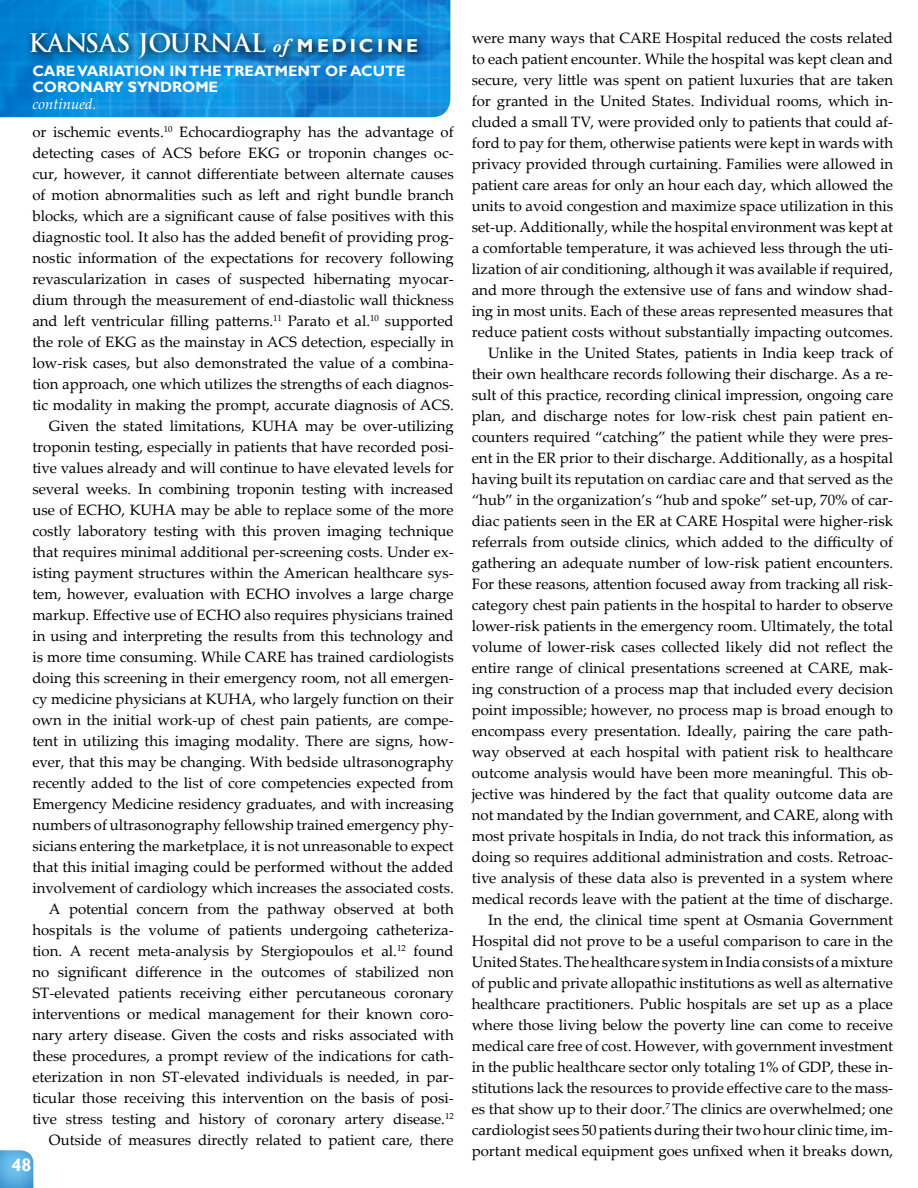
<style>
.page{position:relative;width:918px;height:1188px;background:#fff}
.page>*{position:absolute;margin:0;border:0;box-sizing:border-box;transform-origin:0 0}
.t1{font:700 24.9px "Trajan Pro";color:#fff}
.t2{font:700 18px "Gill Sans";color:#fff}
.t3{font:15px/21px "Palatino Linotype";color:#000;text-align:right}
.t4{font:700 15px/16.5px "Gill Sans";color:#fff}
.s1{font-family:"Adobe Garamond Pro";font-style:italic;font-size:18.75px}
.s2{font-family:"Gill Sans";font-size:18.75px}
.s3{font-style:italic;color:#fff}
</style>
<div class="page">
<img style="left:0;top:0;width:450px;height:117px">
<svg style="left:0;top:1150px;width:34px;height:38px"></svg>
<svg style="left:26px;top:27px;width:402px;height:41px;background:#107abd"></svg>
<h1 class="t1" style="left:28px;top:28px;width:391px">KANSAS JOURNAL <span class="s1">of</span> <span class="s2">M EDIC I N E</span></h1>
<p class="t4" style="left:32px;top:63px;width:375px">CARE VARIATION IN THE TREATMENT OF ACUTE<br>CORONARY SYNDROME</p>
<p class="t3" style="left:32px;top:89px;width:423px;line-height:28.5px;text-align:left"><span class="s3">continued.<br></span>or ischemic events.<sup>10</sup> Echocardiography has the advantage of</p>
<p class="t3" style="left:32px;top:142px;width:423px">detecting cases of ACS before EKG or troponin changes oc&shy;cur, however, it cannot differentiate between alternate causes of motion abnormalities such as left and right bundle branch blocks, which are a significant cause of false positives with this diagnostic tool. It also has the added benefit of providing prog&shy;nostic information of the expectations for recovery following revascularization in cases of suspected hibernating myocar&shy;dium through the measurement of end-diastolic wall thickness and left ventricular filling patterns.<sup>11</sup> Parato et al.<sup>10</sup> supported the role of EKG as the mainstay in ACS detection, especially in low-risk cases, but also demonstrated the value of a combina&shy;tion approach, one which utilizes the strengths of each diagnos&shy;tic modality in making the prompt, accurate diagnosis of ACS.<br>Given the stated limitations, KUHA may be over-utilizing troponin testing, especially in patients that have recorded posi&shy;tive values already and will continue to have elevated levels for several weeks. In combining troponin testing with increased use of ECHO, KUHA may be able to replace some of the more costly laboratory testing with this proven imaging technique that requires minimal additional per-screening costs. Under ex&shy;isting payment structures within the American healthcare sys&shy;tem, however, evaluation with ECHO involves a large charge markup. Effective use of ECHO also requires physicians trained in using and interpreting the results from this technology and is more time consuming. While CARE has trained cardiologists doing this screening in their emergency room, not all emergen&shy;cy medicine physicians at KUHA, who largely function on their own in the initial work-up of chest pain patients, are compe&shy;tent in utilizing this imaging modality. There are signs, how&shy;ever, that this may be changing. With bedside ultrasonography recently added to the list of core competencies expected from Emergency Medicine residency graduates, and with increasing numbers of ultrasonography fellowship trained emergency phy&shy;sicians entering the marketplace, it is not unreasonable to expect that this initial imaging could be performed without the added involvement of cardiology which increases the associated costs.<br>A potential concern from the pathway observed at both hospitals is the volume of patients undergoing catheteriza&shy;tion. A recent meta-analysis by Stergiopoulos et al.<sup>12</sup> found no significant difference in the outcomes of stabilized non ST-elevated patients receiving either percutaneous coronary interventions or medical management for their known coro&shy;nary artery disease. Given the costs and risks associated with these procedures, a prompt review of the indications for cath&shy;eterization in non ST-elevated individuals is needed, in par&shy;ticular those receiving this intervention on the basis of posi&shy;tive stress testing and history of coronary artery disease.<sup>12<br></sup>Outside of measures directly related to patient care, there</p>
<p class="t2" style="left:11px;top:1154px;width:22px">48</p>
<p class="t3" style="left:472px;top:27px;width:423px">were many ways that CARE Hospital reduced the costs related to each patient encounter. While the hospital was kept clean and secure, very little was spent on patient luxuries that are taken for granted in the United States. Individual rooms, which in&shy;cluded a small TV, were provided only to patients that could af&shy;ford to pay for them, otherwise patients were kept in wards with privacy provided through curtaining. Families were allowed in patient care areas for only an hour each day, which allowed the units to avoid congestion and maximize space utilization in this set-up. Additionally, while the hospital environment was kept at a comfortable temperature, it was achieved less through the uti&shy;lization of air conditioning, although it was available if required, and more through the extensive use of fans and window shad&shy;ing in most units. Each of these areas represented measures that reduce patient costs without substantially impacting outcomes.<br>Unlike in the United States, patients in India keep track of their own healthcare records following their discharge. As a re&shy;sult of this practice, recording clinical impression, ongoing care plan, and discharge notes for low-risk chest pain patient en&shy;counters required “catching” the patient while they were pres&shy;ent in the ER prior to their discharge. Additionally, as a hospital having built its reputation on cardiac care and that served as the “hub” in the organization’s “hub and spoke” set-up, 70% of car&shy;diac patients seen in the ER at CARE Hospital were higher-risk referrals from outside clinics, which added to the difficulty of gathering an adequate number of low-risk patient encounters.<br>For these reasons, attention focused away from tracking all risk&shy;category chest pain patients in the hospital to harder to observe lower-risk patients in the emergency room. Ultimately, the total volume of lower-risk cases collected likely did not reflect the entire range of clinical presentations screened at CARE, mak&shy;ing construction of a process map that included every decision point impossible; however, no process map is broad enough to encompass every presentation. Ideally, pairing the care path&shy;way observed at each hospital with patient risk to healthcare outcome analysis would have been more meaningful. This ob&shy;jective was hindered by the fact that quality outcome data are not mandated by the Indian government, and CARE, along with most private hospitals in India, do not track this information, as doing so requires additional administration and costs. Retroac&shy;tive analysis of these data also is prevented in a system where medical records leave with the patient at the time of discharge.<br>In the end, the clinical time spent at Osmania Government Hospital did not prove to be a useful comparison to care in the United States. The healthcare system in India consists of a mixture of public and private allopathic institutions as well as alternative healthcare practitioners. Public hospitals are set up as a place where those living below the poverty line can come to receive medical care free of cost. However, with government investment in the public healthcare sector only totaling 1% of GDP, these in&shy;stitutions lack the resources to provide effective care to the mass&shy;es that show up to their door.<sup>7</sup> The clinics are overwhelmed; one cardiologist sees 50 patients during their two hour clinic time, im&shy;portant medical equipment goes unfixed when it breaks down,</p>
</div>
